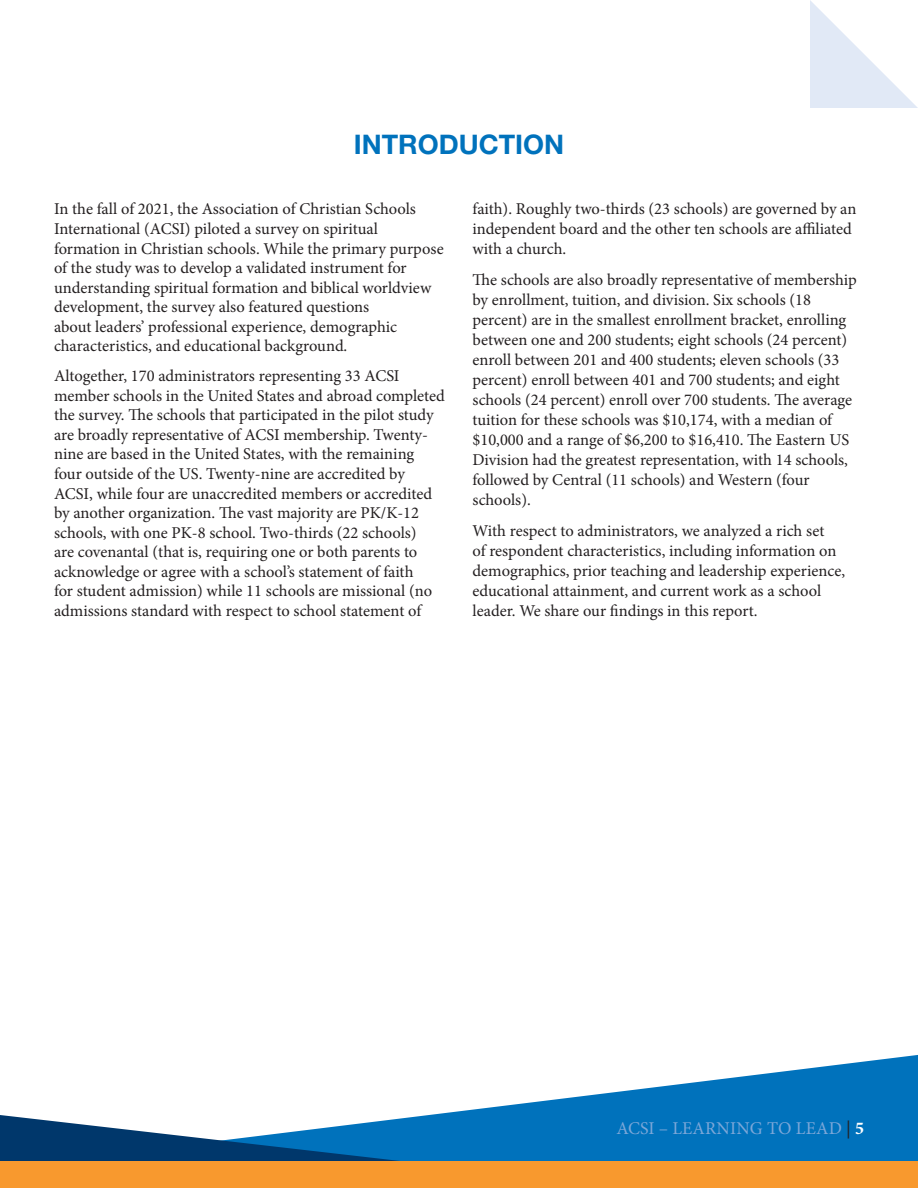
<style>
.page{position:relative;width:918px;height:1188px;background:#fff}
.page>*{position:absolute;margin:0;border:0;box-sizing:border-box;transform-origin:0 0}
.t1{font:700 27px "Helvetica Neue LT Std";color:#0072bc}
.t2{font:18px "Minion Pro";letter-spacing:.01em;color:#7ca7d8}
.t3{font:16.5px/19.5px "Minion Pro";color:#231f20}
.s1{color:#231f20}
.s2{font-weight:700;color:#fff}
</style>
<div class="page">
<svg style="left:429px;top:1055px;width:489px;height:106px;fill:#0072bc"></svg>
<svg style="left:0;top:1115px;width:459px;height:46px"></svg>
<div style="left:0;top:1161px;width:918px;height:27px;background:#f8992e"></div>
<svg style="left:810px;top:0;width:108px;height:108px"></svg>
<p class="t1" style="left:354px;top:128px;width:212px">INTRODUCTION</p>
<p class="t3" style="left:54px;top:200px;width:391px">In the fall of 2021, the Association of Christian Schools International (ACSI) piloted a survey on spiritual formation in Christian schools. While the primary purpose of the study was to develop a validated instrument for understanding spiritual formation and biblical worldview development, the survey also featured questions<br>about leaders’ professional experience, demographic characteristics, and educational background.</p>
<p class="t3" style="left:54px;top:366px;width:392px">Altogether, 170 administrators representing 33 ACSI member schools in the United States and abroad completed the survey. The schools that participated in the pilot study are broadly representative of ACSI membership. Twenty&shy;nine are based in the United States, with the remaining four outside of the US. Twenty-nine are accredited by ACSI, while four are unaccredited members or accredited by another organization. The vast majority are PK/K-12 schools, with one PK-8 school. Two-thirds (22 schools)<br>are covenantal (that is, requiring one or both parents to acknowledge or agree with a school’s statement of faith<br>for student admission) while 11 schools are missional (no admissions standard with respect to school statement of</p>
<p class="t3" style="left:472px;top:199px;width:385px;line-height:20px">faith). Roughly two-thirds (23 schools) are governed by an independent board and the other ten schools are affiliated with a church.</p>
<p class="t3" style="left:472px;top:270px;width:386px;line-height:20px">The schools are also broadly representative of membership by enrollment, tuition, and division. Six schools (18 percent) are in the smallest enrollment bracket, enrolling between one and 200 students; eight schools (24 percent) enroll between 201 and 400 students; eleven schools (33 percent) enroll between 401 and 700 students; and eight schools (24 percent) enroll over 700 students. The average tuition for these schools was $10,174, with a median of $10,000 and a range of $6,200 to $16,410. The Eastern US Division had the greatest representation, with 14 schools, followed by Central (11 schools) and Western (four schools).</p>
<p class="t3" style="left:472px;top:521px;width:374px;line-height:20px">With respect to administrators, we analyzed a rich set<br>of respondent characteristics, including information on demographics, prior teaching and leadership experience, educational attainment, and current work as a school leader. We share our findings in this report.</p>
<p class="t2" style="left:616px;top:1116px;width:249px">ACSI – LEARNING TO LEAD <span class="s1">|</span> <span class="s2">5</span></p>
</div>
